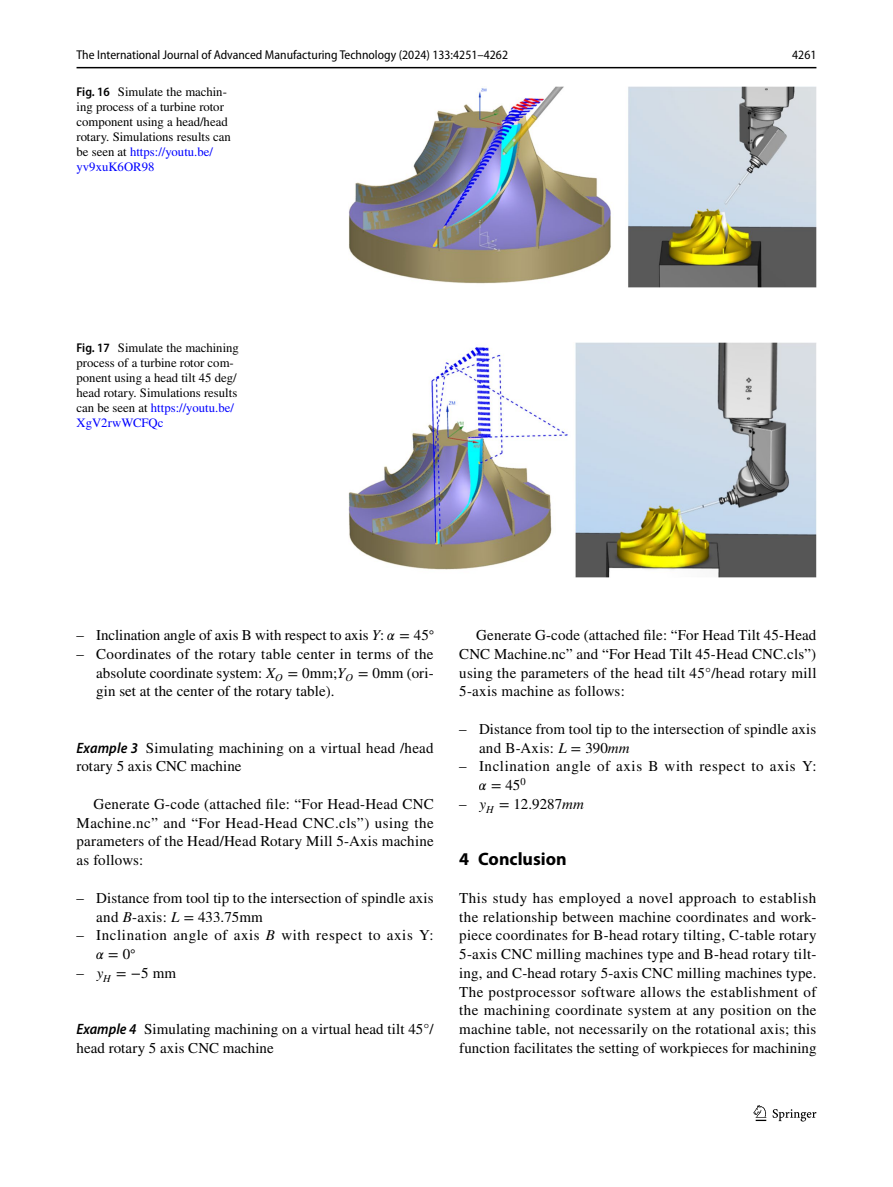
<style>
.page{position:relative;width:893px;height:1187px;background:#fff}
.page>*{position:absolute;margin:0;border:0;box-sizing:border-box;transform-origin:0 0}
.t1{font:700 18px "Myriad Pro";color:#000}
.t2{font:15px/18.8px "STIX";letter-spacing:.01em;color:#000;text-align:justify}
.t3{font:15px "STIX";letter-spacing:.04em;color:#000}
.t4{font:15px "STIX General Regular 94";color:#000}
.t5{font:15px "STIX Math Regular 73";color:#000}
.t6{font:15px "STIX General Regular 93";color:#000}
.t7{font:15px "STIX Math Italic 46";color:#000}
.t8{font:12.75px/15px "STIX";color:#000}
.t9{font:semi-condensed 12.75px "Myriad Pro";color:#000}
.s1{font-family:"Myriad Pro";font-weight:600;font-stretch:semi-condensed}
.s2{color:#00f}
.s3{font-style:italic}
.s4{font-family:"STIX Math Italic 48"}
.s5{font-family:"STIX Math Regular 77"}
.s6{font-family:"STIX General Regular 95"}
.s7{font-family:"STIX General Italic 105"}
.s8{font-family:"STIX Math Regular 78"}
.s9{font-family:"STIX General Regular 96"}
.s10{font-family:"Myriad Pro";font-weight:600;font-style:italic;font-stretch:semi-condensed}
.s11{font-family:"STIX General Italic 101"}
.s12{font-family:"STIX Math Regular 71"}
.s13{font-family:"STIX General Regular 89"}
.s14{font-family:"STIX Math Regular 72"}
.s15{font-family:"STIX General Regular 90"}
.s16{font-family:"STIX"}
.s17{font-family:"STIX General Italic 102"}
.s18{font-family:"STIX General Regular 91"}
.s19{font-family:"STIX General Italic 103"}
.s20{font-family:"STIX Math Regular 74"}
.s21{font-family:"STIX General Regular 92"}
.s22{font-family:"STIX Math Italic 47"}
.s23{font-family:"STIX Math Regular 75"}
.s24{font-family:"STIX General Italic 104"}
.s25{font-family:"STIX Math Regular 76"}
</style>
<div class="page">
<hr style="left:77px;top:67px;width:739px;height:1px;background:#000">
<svg style="left:753px;top:1105px;width:13px;height:15px"></svg>
<svg style="left:773px;top:1109px;width:43px;height:12px"></svg>
<img style="left:349px;top:87px;width:467px;height:200px">
<img style="left:349px;top:342px;width:467px;height:235px">
<p class="t9" style="left:77px;top:48px;width:433px">The International Journal of Advanced Manufacturing Technology (2024) 133:4251–4262</p>
<p class="t9" style="left:792px;top:48px;width:26px">4261</p>
<p class="t8" style="left:77px;top:85px;width:156px"><span class="s1">Fig. 16</span> Simulate the machin&shy;ing process of a turbine rotor component using a head/head rotary. Simulations results can be seen at <span class="s2">https://youtu.be/ yv9xuK6OR98</span></p>
<p class="t8" style="left:77px;top:341px;width:164px"><span class="s1">Fig. 17</span> Simulate the machining process of a turbine rotor com&shy;ponent using a head tilt 45 deg/ head rotary. Simulations results can be seen at <span class="s2">https://youtu.be/<br>XgV2rwWCFQc</span></p>
<p class="t2" style="left:77px;top:626px;width:359px">– Inclination angle of axis B with respect to axis <span class="s3">Y</span>: <span class="s4">𝛼</span> <span class="s5">=</span> <span class="s6">45</span><sup>◦</sup></p>
<p class="t2" style="left:96px;top:645px;width:339px;text-indent:-20px">– Coordinates of the rotary table center in terms of the absolute coordinate system: <span class="s7">X</span><sub>O</sub> <span class="s8">=</span> <span class="s9">0</span><span class="s8">mm</span><span class="s9">;</span><span class="s7">Y</span><sub>O</sub> <span class="s8">=</span> <span class="s9">0</span><span class="s8">mm</span> (ori&shy;gin set at the center of the rotary table).</p>
<p class="t2" style="left:77px;top:739px;width:359px"><span class="s10">Example 3</span> Simulating machining on a virtual head /head rotary 5 axis CNC machine</p>
<p class="t2" style="left:77px;top:795px;width:359px;text-indent:17px">Generate G-code (attached file: “For Head-Head CNC Machine.nc” and “For Head-Head CNC.cls”) using the parameters of the Head/Head Rotary Mill 5-Axis machine as follows:</p>
<p class="t2" style="left:96px;top:889px;width:339px;text-indent:-20px">– Distance from tool tip to the intersection of spindle axis and <span class="s3">B</span>-axis: <span class="s11">L</span> <span class="s12">=</span> <span class="s13">433.75</span><span class="s12">mm</span></p>
<p class="t3" style="left:77px;top:924px;width:359px">– Inclination angle of axis <span class="s3">B</span> with respect to axis Y:</p>
<p class="t7" style="left:96px;top:945px;width:42px">𝛼<span class="s14">=</span><span class="s15">0</span><sup>◦</sup></p>
<p class="t5" style="left:77px;top:967px;width:101px"><span class="s16">–</span> <span class="s17">y</span><sub>H</sub> =−<span class="s18">5</span>mm</p>
<p class="t2" style="left:77px;top:1020px;width:359px"><span class="s10">Example 4</span> Simulating machining on a virtual head tilt 45°/ head rotary 5 axis CNC machine</p>
<p class="t2" style="left:459px;top:626px;width:359px;text-indent:17px">Generate G-code (attached file: “For Head Tilt 45-Head CNC Machine.nc” and “For Head Tilt 45-Head CNC.cls”) using the parameters of the head tilt 45°/head rotary mill 5-axis machine as follows:</p>
<p class="t2" style="left:479px;top:720px;width:339px;text-indent:-20px">– Distance from tool tip to the intersection of spindle axis and B-Axis: <span class="s19">L</span> <span class="s20">=</span> <span class="s21">390</span><span class="s19">mm</span></p>
<p class="t3" style="left:459px;top:756px;width:359px">– Inclination angle of axis B with respect to axis Y:</p>
<p class="t6" style="left:478px;top:779px;width:49px"><span class="s22">𝛼</span> <span class="s23">=</span> 45<sup>0</sup></p>
<p class="t4" style="left:459px;top:798px;width:126px"><span class="s16">–</span> <span class="s24">y</span><sub>H</sub> <span class="s25">=</span> 12.9287<span class="s24">mm</span></p>
<p class="t1" style="left:459px;top:847px;width:109px">4 Conclusion</p>
<p class="t2" style="left:459px;top:889px;width:359px">This study has employed a novel approach to establish the relationship between machine coordinates and work&shy;piece coordinates for B-head rotary tilting, C-table rotary 5-axis CNC milling machines type and B-head rotary tilt&shy;ing, and C-head rotary 5-axis CNC milling machines type.<br>The postprocessor software allows the establishment of the machining coordinate system at any position on the machine table, not necessarily on the rotational axis; this function facilitates the setting of workpieces for machining</p>
</div>
